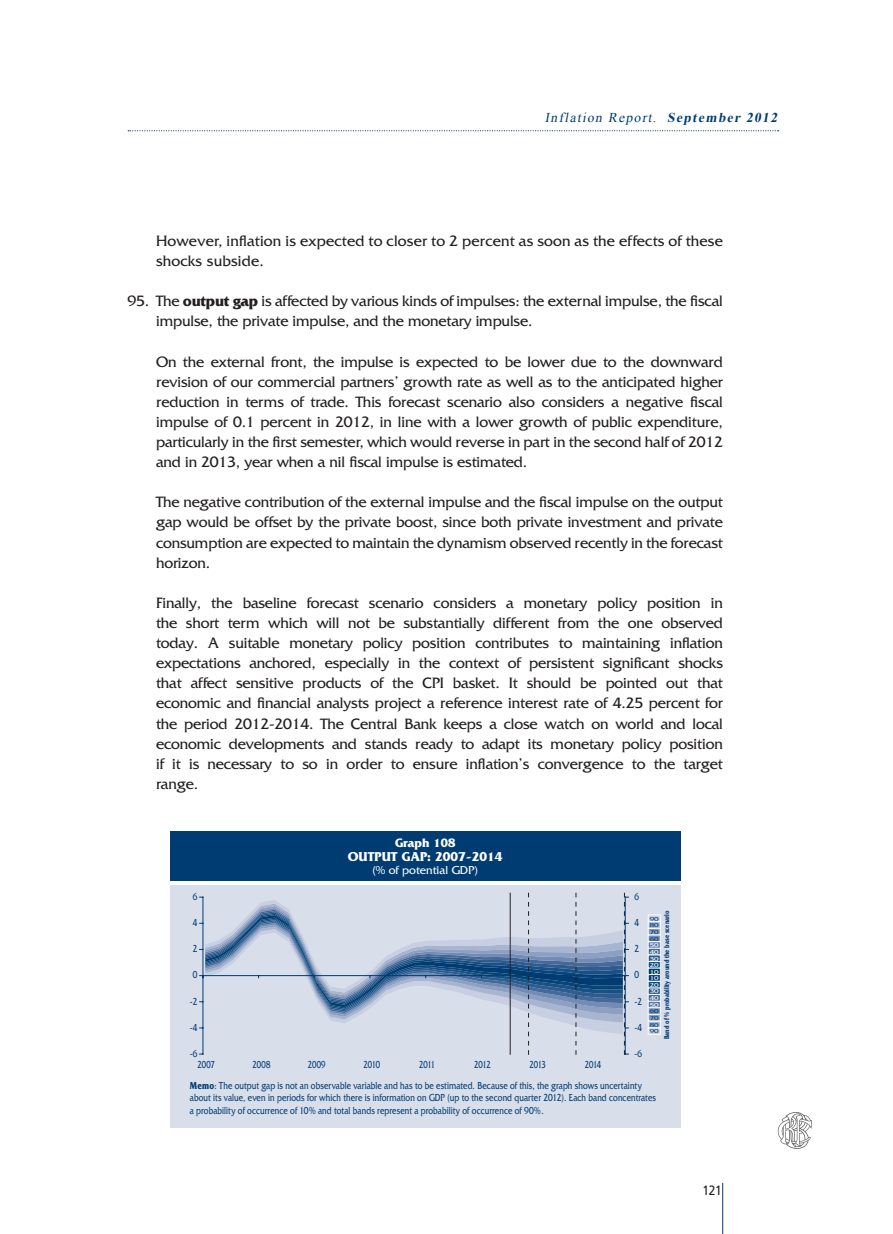
<style>
.page{position:relative;width:893px;height:1234px;background:#fff}
.page>*{position:absolute;margin:0;border:0;box-sizing:border-box;transform-origin:0 0}
.t1{font:15.75px/20.1px "Friz Quadrata";letter-spacing:-.01em;color:#231f20;text-align:justify}
.t2{font:15.75px/20.1px "Friz Quadrata";letter-spacing:.01em;color:#231f20}
.t3{font:italic 13.5px "Times New Roman";color:#003c72}
.t4{font:700 13.5px "Friz Quadrata";color:#fff}
.t5{font:13.5px "Frutiger";color:#231f20;scale:.88 1}
.t6{font:700 12.75px "Friz Quadrata";color:#fff}
.t7{font:12px "Friz Quadrata";color:#fff}
.t8{font:10.65px/12.5px "Friz Quadrata";letter-spacing:.01em;color:#003c72;scale:.79 1}
.t9{font:10.65px "Friz Quadrata";letter-spacing:.01em;color:#003c72;scale:.72 1}
.t10{font:10.65px "Friz Quadrata";letter-spacing:.01em;color:#003c72;scale:.77 1}
.t11{font:700 7.5px "Friz Quadrata";color:#003c72;scale:.79 1}
.t12{font:6px/6.4px "Friz Quadrata";letter-spacing:.01em;color:#fff;scale:1.34 1}
.t13{font:6px "Friz Quadrata";letter-spacing:.01em;color:#003c72;scale:1.34 1}
.s1{font-weight:700}
</style>
<div class="page">
<svg style="left:128px;top:130px;width:651px;height:1px"></svg>
<hr style="left:722px;top:1182px;width:1px;height:51px;background:#003c72">
<svg style="left:778px;top:1112px;width:34px;height:37px"></svg>
<div style="left:170px;top:884px;width:510px;height:243px;background:#d9deeb"></div>
<div style="left:170px;top:830px;width:510px;height:50px;background:#003c72"></div>
<svg style="left:200px;top:892px;width:428px;height:162px"></svg>
<div style="left:648px;top:914px;width:12px;height:7px;background:#c8cfe2"></div>
<div style="left:648px;top:914px;width:12px;height:7px;border:1px solid #fff"></div>
<div style="left:648px;top:1027px;width:12px;height:7px;background:#c8cfe2"></div>
<div style="left:648px;top:1027px;width:12px;height:7px;border:1px solid #fff"></div>
<div style="left:648px;top:921px;width:12px;height:7px;background:#a7b5d1"></div>
<div style="left:648px;top:921px;width:12px;height:7px;border:1px solid #fff"></div>
<div style="left:648px;top:1020px;width:12px;height:7px;background:#a7b5d1"></div>
<div style="left:648px;top:1020px;width:12px;height:7px;border:1px solid #fff"></div>
<div style="left:648px;top:928px;width:12px;height:6px;background:#8da0c2"></div>
<div style="left:648px;top:928px;width:12px;height:7px;border:1px solid #fff"></div>
<div style="left:648px;top:1014px;width:12px;height:6px;background:#8da0c2"></div>
<div style="left:648px;top:1013px;width:12px;height:7px;border:1px solid #fff"></div>
<div style="left:648px;top:934px;width:12px;height:7px;background:#738cb4"></div>
<div style="left:648px;top:934px;width:12px;height:7px;border:1px solid #fff"></div>
<div style="left:648px;top:1007px;width:12px;height:7px;background:#738cb4"></div>
<div style="left:648px;top:1007px;width:12px;height:7px;border:1px solid #fff"></div>
<div style="left:648px;top:941px;width:12px;height:7px;background:#5d7ba7"></div>
<div style="left:648px;top:941px;width:12px;height:7px;border:1px solid #fff"></div>
<div style="left:648px;top:1000px;width:12px;height:7px;background:#5d7ba7"></div>
<div style="left:648px;top:1000px;width:12px;height:7px;border:1px solid #fff"></div>
<div style="left:648px;top:948px;width:12px;height:6px;background:#456a9a"></div>
<div style="left:648px;top:947px;width:12px;height:7px;border:1px solid #fff"></div>
<div style="left:648px;top:994px;width:12px;height:6px;background:#456a9a"></div>
<div style="left:648px;top:994px;width:12px;height:7px;border:1px solid #fff"></div>
<div style="left:648px;top:954px;width:12px;height:7px;background:#2f5b8d"></div>
<div style="left:648px;top:954px;width:12px;height:7px;border:1px solid #fff"></div>
<svg style="left:648px;top:987px;width:12px;height:7px"></svg>
<div style="left:648px;top:961px;width:12px;height:7px;background:#0b4e82"></div>
<div style="left:648px;top:961px;width:12px;height:7px;border:1px solid #fff"></div>
<div style="left:648px;top:980px;width:12px;height:7px;background:#0b4e82"></div>
<div style="left:648px;top:980px;width:12px;height:7px;border:1px solid #fff"></div>
<svg style="left:648px;top:967px;width:12px;height:7px"></svg>
<div style="left:648px;top:974px;width:12px;height:7px;background:#003c72"></div>
<div style="left:648px;top:974px;width:12px;height:7px;border:1px solid #fff"></div>
<p class="t3" style="left:545px;top:108px;width:237px">Inflation Report. <span class="s1">September 2012</span></p>
<p class="t2" style="left:156px;top:231px;width:568px">However, inflation is expected to closer to 2 percent as soon as the effects of these shocks subside.</p>
<p class="t1" style="left:156px;top:291px;width:568px;text-indent:-29px">95. The <span class="s1">output gap</span> is affected by various kinds of impulses: the external impulse, the fiscal impulse, the private impulse, and the monetary impulse.</p>
<p class="t1" style="left:156px;top:351px;width:568px">On the external front, the impulse is expected to be lower due to the downward revision of our commercial partners’ growth rate as well as to the anticipated higher reduction in terms of trade. This forecast scenario also considers a negative fiscal impulse of 0.1 percent in 2012, in line with a lower growth of public expenditure, particularly in the first semester, which would reverse in part in the second half of 2012 and in 2013, year when a nil fiscal impulse is estimated.</p>
<p class="t1" style="left:156px;top:492px;width:568px">The negative contribution of the external impulse and the fiscal impulse on the output gap would be offset by the private boost, since both private investment and private consumption are expected to maintain the dynamism observed recently in the forecast horizon.</p>
<p class="t1" style="left:156px;top:592px;width:568px">Finally, the baseline forecast scenario considers a monetary policy position in the short term which will not be substantially different from the one observed today. A suitable monetary policy position contributes to maintaining inflation expectations anchored, especially in the context of persistent significant shocks that affect sensitive products of the CPI basket. It should be pointed out that economic and financial analysts project a reference interest rate of 4.25 percent for the period 2012-2014. The Central Bank keeps a close watch on world and local economic developments and stands ready to adapt its monetary policy position if it is necessary to so in order to ensure inflation’s convergence to the target range.</p>
<p class="t6" style="left:395px;top:835px;width:62px">Graph 108</p>
<p class="t4" style="left:348px;top:848px;width:156px">OUTPUT GAP: 2007-2014</p>
<p class="t7" style="left:372px;top:863px;width:107px">(% of potential GDP)</p>
<p class="t10" style="left:635px;top:890px;width:7px">6</p>
<p class="t10" style="left:635px;top:916px;width:7px">4</p>
<p class="t10" style="left:635px;top:942px;width:7px">2</p>
<p class="t10" style="left:635px;top:968px;width:7px">0</p>
<p class="t10" style="left:635px;top:994px;width:11px">-2</p>
<p class="t10" style="left:635px;top:1021px;width:11px">-4</p>
<p class="t10" style="left:635px;top:1047px;width:11px">-6</p>
<p class="t8" style="left:190px;top:1078px;width:592px"><span class="s1">Memo</span>: The output gap is not an observable variable and has to be estimated. Because of this, the graph shows uncertainty about its value, even in periods for which there is information on GDP (up to the second quarter 2012). Each band concentrates a probability of occurrence of 10% and total bands represent a probability of occurrence of 90%.</p>
<p class="t10" style="left:193px;top:890px;width:7px">6</p>
<p class="t10" style="left:193px;top:916px;width:7px">4</p>
<p class="t10" style="left:193px;top:942px;width:7px">2</p>
<p class="t10" style="left:193px;top:968px;width:7px">0</p>
<p class="t10" style="left:190px;top:994px;width:11px">-2</p>
<p class="t10" style="left:190px;top:1021px;width:11px">-4</p>
<p class="t10" style="left:190px;top:1047px;width:11px">-6</p>
<p class="t11" style="left:662px;top:1038px;width:164px;rotate:-90deg">Band of % probability around the base scenario</p>
<p class="t13" style="left:650px;top:915px;width:8px">90</p>
<p class="t13" style="left:650px;top:921px;width:8px">80</p>
<p class="t13" style="left:650px;top:928px;width:8px">70</p>
<p class="t13" style="left:650px;top:935px;width:8px">60</p>
<p class="t12" style="left:650px;top:941px;width:8px">50</p>
<p class="t12" style="left:650px;top:948px;width:8px">40</p>
<p class="t12" style="left:650px;top:955px;width:8px">30</p>
<p class="t12" style="left:650px;top:987px;width:8px">30</p>
<p class="t12" style="left:650px;top:961px;width:8px">20</p>
<p class="t12" style="left:650px;top:981px;width:8px">20</p>
<p class="t12" style="left:650px;top:968px;width:8px">10<br>10</p>
<p class="t12" style="left:650px;top:994px;width:8px">40</p>
<p class="t12" style="left:650px;top:1001px;width:8px">50</p>
<p class="t13" style="left:650px;top:1007px;width:8px">60</p>
<p class="t13" style="left:650px;top:1014px;width:8px">70</p>
<p class="t13" style="left:650px;top:1021px;width:8px">80</p>
<p class="t13" style="left:650px;top:1027px;width:8px">90</p>
<p class="t9" style="left:197px;top:1057px;width:26px">2007</p>
<p class="t9" style="left:253px;top:1057px;width:26px">2008</p>
<p class="t9" style="left:308px;top:1057px;width:26px">2009</p>
<p class="t9" style="left:364px;top:1057px;width:25px">2010</p>
<p class="t9" style="left:419px;top:1057px;width:24px">2011</p>
<p class="t9" style="left:474px;top:1057px;width:24px">2012</p>
<p class="t9" style="left:529px;top:1057px;width:24px">2013</p>
<p class="t9" style="left:585px;top:1057px;width:24px">2014</p>
<p class="t5" style="left:702px;top:1182px;width:24px">121</p>
</div>
